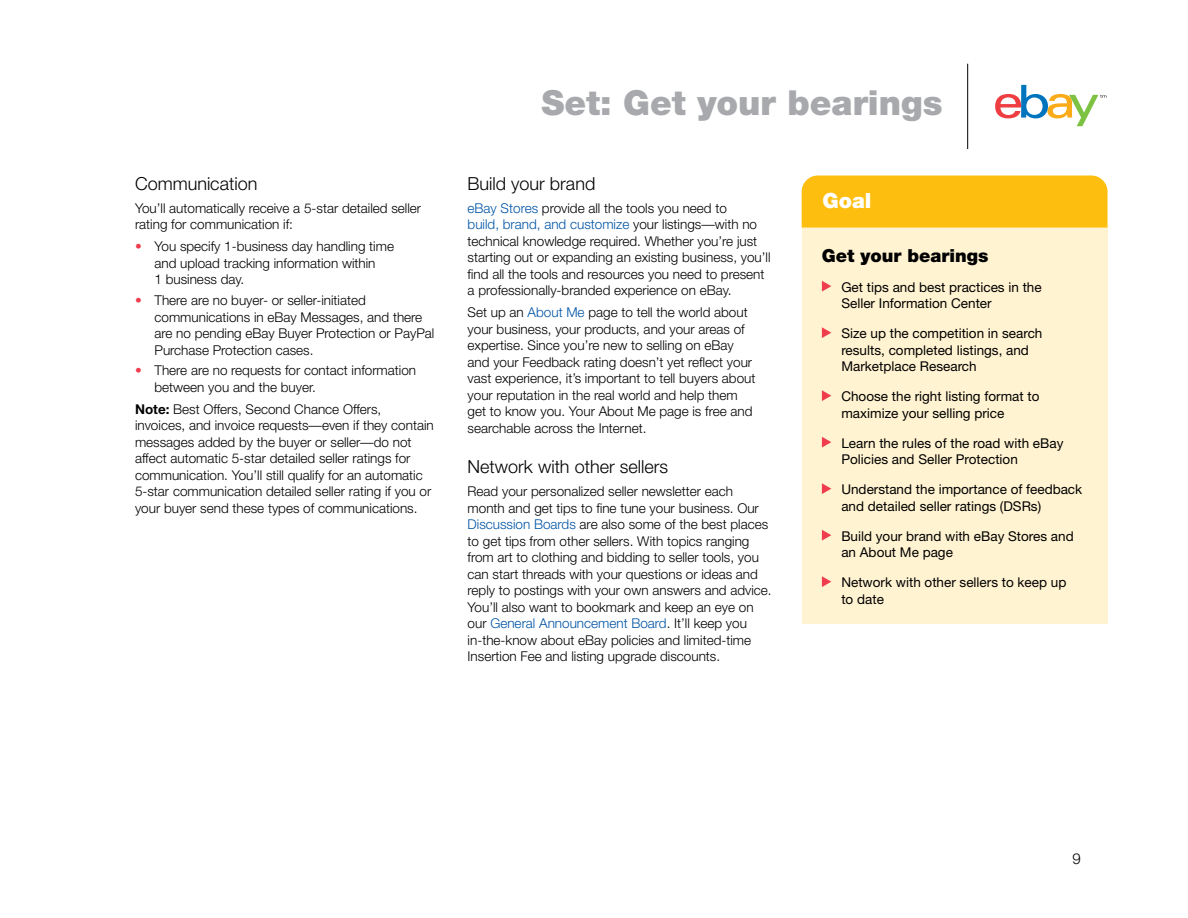
<style>
.page{position:relative;width:1188px;height:918px;background:#fff}
.page>*{position:absolute;margin:0;border:0;box-sizing:border-box;transform-origin:0 0}
.Page_Title_continued{font:900 34.5px "Helvetica Neue";color:#a7a9ac}
.t1{font:900 21px "Helvetica Neue";color:#fff}
.Subhead{font:300 18px "Helvetica Neue";color:#000}
.Subhead__Callout{font:900 18px "Helvetica Neue";color:#000}
.t2{font:300 15px "Helvetica Neue";color:#000}
.Body{font:300 13.5px/16.5px "Helvetica Neue";color:#000}
.Bullet__Callout{font:13.5px/16.5px "Helvetica Neue";color:#000}
.Bullet{font:300 13.5px/16.5px "Helvetica Neue";color:#000}
.Bullet__Last{font:300 13.5px/16.5px "Helvetica Neue";color:#000}
.s1{color:#ef3d4e}
.s2{font-weight:700}
.s3{color:#0054a6}
</style>
<div class="page">
<hr style="left:967px;top:64px;width:1px;height:85px;background:#000">
<svg style="left:995px;top:85px;width:111px;height:41px"></svg>
<div style="left:802px;top:228px;width:306px;height:396px;background:#fff3d1"></div>
<svg style="left:822px;top:281px;width:9px;height:11px"></svg>
<svg style="left:822px;top:327px;width:9px;height:11px"></svg>
<svg style="left:822px;top:390px;width:9px;height:11px"></svg>
<svg style="left:822px;top:437px;width:9px;height:11px"></svg>
<svg style="left:822px;top:483px;width:9px;height:11px"></svg>
<svg style="left:822px;top:530px;width:9px;height:11px"></svg>
<svg style="left:822px;top:576px;width:9px;height:11px"></svg>
<div style="left:802px;top:175px;width:306px;height:53px;background:#febe10"></div>
<p class="Subhead" style="left:135px;top:172px;width:124px">Communication</p>
<p class="Body" style="left:135px;top:200px;width:288px">You’ll automatically receive a 5-star detailed seller rating for communication if:</p>
<p class="Bullet" style="left:154px;top:238px;width:241px;text-indent:-20px"><span class="s1">•</span> You specify 1-business day handling time and upload tracking information within<br>1 business day.</p>
<p class="Bullet" style="left:154px;top:292px;width:281px;text-indent:-20px"><span class="s1">•</span> There are no buyer- or seller-initiated communications in eBay Messages, and there are no pending eBay Buyer Protection or PayPal Purchase Protection cases.</p>
<p class="Bullet__Last" style="left:154px;top:362px;width:263px;text-indent:-20px"><span class="s1">•</span> There are no requests for contact information between you and the buyer.</p>
<p class="Body" style="left:135px;top:401px;width:300px"><span class="s2">Note:</span> Best Offers, Second Chance Offers, invoices, and invoice requests—even if they contain messages added by the buyer or seller—do not affect automatic 5-star detailed seller ratings for communication. You’ll still qualify for an automatic 5-star communication detailed seller rating if you or your buyer send these types of communications.</p>
<p class="Page_Title_continued" style="left:541px;top:82px;width:403px">Set: Get your bearings</p>
<p class="Subhead" style="left:468px;top:172px;width:129px">Build your brand</p>
<p class="Body" style="left:468px;top:200px;width:305px"><span class="s3">eBay Stores</span> provide all the tools you need to<br><span class="s3">build, brand, and customize</span> your listings—with no technical knowledge required. Whether you’re just starting out or expanding an existing business, you’ll find all the tools and resources you need to present a professionally-branded experience on eBay.</p>
<p class="Body" style="left:468px;top:304px;width:289px">Set up an <span class="s3">About Me</span> page to tell the world about your business, your products, and your areas of expertise. Since you’re new to selling on eBay and your Feedback rating doesn’t yet reflect your vast experience, it’s important to tell buyers about your reputation in the real world and help them get to know you. Your About Me page is free and searchable across the Internet.</p>
<p class="Subhead" style="left:468px;top:455px;width:202px">Network with other sellers</p>
<p class="Body" style="left:468px;top:483px;width:306px">Read your personalized seller newsletter each month and get tips to fine tune your business. Our <span class="s3">Discussion Boards</span> are also some of the best places to get tips from other sellers. With topics ranging from art to clothing and bidding to seller tools, you can start threads with your questions or ideas and reply to postings with your own answers and advice.<br>You’ll also want to bookmark and keep an eye on our <span class="s3">General Announcement Board</span>. It’ll keep you in-the-know about eBay policies and limited-time Insertion Fee and listing upgrade discounts.</p>
<p class="t1" style="left:823px;top:188px;width:51px">Goal</p>
<p class="Subhead__Callout" style="left:822px;top:244px;width:168px">Get your bearings</p>
<p class="Bullet__Callout" style="left:841px;top:278px;width:202px">Get tips and best practices in the<br>Seller Information Center</p>
<p class="Bullet__Callout" style="left:841px;top:325px;width:203px">Size up the competition in search results, completed listings, and<br>Marketplace Research</p>
<p class="Bullet__Callout" style="left:841px;top:388px;width:200px">Choose the right listing format to maximize your selling price</p>
<p class="Bullet__Callout" style="left:841px;top:434px;width:224px">Learn the rules of the road with eBay<br>Policies and Seller Protection</p>
<p class="Bullet__Callout" style="left:841px;top:481px;width:242px">Understand the importance of feedback and detailed seller ratings (DSRs)</p>
<p class="Bullet__Callout" style="left:841px;top:527px;width:234px">Build your brand with eBay Stores and an About Me page</p>
<p class="Bullet__Callout" style="left:841px;top:574px;width:227px">Network with other sellers to keep up to date</p>
<p class="t2" style="left:1073px;top:849px;width:10px">9</p>
</div>
